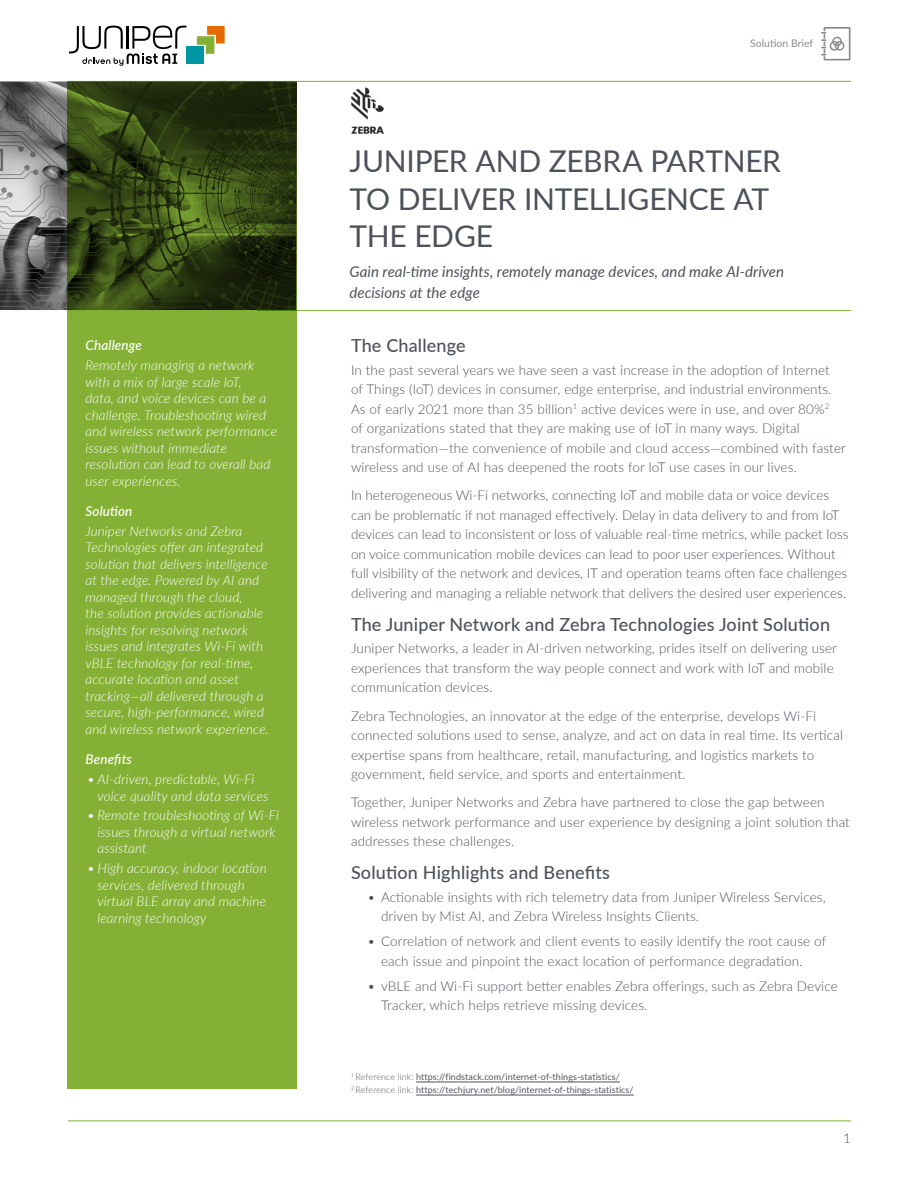
<style>
.page{position:relative;width:918px;height:1188px;background:#fff}
.page>*{position:absolute;margin:0;border:0;box-sizing:border-box;transform-origin:0 0}
.t1{font:30px/37.5px "Lato";letter-spacing:-.01em;color:#4d525a}
.t2{font:500 18px "Lato";letter-spacing:.01em;color:#4d525a}
.Subtitle{font:italic 15px/21px "Lato";letter-spacing:.005em;color:#4d525a}
.t3{font:300 13.5px/19.5px "Lato";letter-spacing:.01em;color:#4d525a}
.Sidebar_text{font:italic 300 13.5px/16.5px "Lato";letter-spacing:.01em;color:#fff}
.Sidebar_head{font:italic 500 13.5px "Lato";letter-spacing:.01em;color:#fff}
.t4{font:10.5px "Lato";color:#898d90}
.Footnote{font:9px "Lato";letter-spacing:.01em;color:#4d525a}
.s1{font-weight:300}
</style>
<div class="page">
<img style="left:0;top:82px;width:68px;height:228px">
<hr style="left:68px;top:81px;width:783px;height:1px;background:#84b135">
<hr style="left:257px;top:310px;width:594px;height:1px;background:#84b135">
<svg style="left:68px;top:81px;width:229px;height:1008px;background:#70972d"></svg>
<hr style="left:68px;top:1120px;width:783px;height:1px;background:#84b135">
<svg style="left:821px;top:27px;width:29px;height:33px"></svg>
<svg style="left:197px;top:26px;width:28px;height:28px"></svg>
<div style="left:187px;top:46px;width:17px;height:18px;background:#0096a4"></div>
<svg style="left:69px;top:26px;width:117px;height:40px"></svg>
<img style="left:351px;top:87px;width:33px;height:47px">
<hr style="left:416px;top:1082px;width:204px;height:1px;background:#4d525a">
<hr style="left:416px;top:1095px;width:218px;height:1px;background:#4d525a">
<p class="Sidebar_head" style="left:86px;top:336px;width:58px">Challenge</p>
<p class="Sidebar_text" style="left:86px;top:356px;width:193px">Remotely managing a network with a mix of large scale IoT,<br>data, and voice devices can be a challenge. Troubleshooting wired and wireless network performance issues without immediate resolution can lead to overall bad user experiences.</p>
<p class="Sidebar_head" style="left:86px;top:502px;width:48px">Solution</p>
<p class="Sidebar_text" style="left:86px;top:522px;width:185px">Juniper Networks and Zebra<br>Technologies offer an integrated solution that delivers intelligence at the edge. Powered by AI and managed through the cloud,<br>the solution provides actionable insights for resolving network issues and integrates Wi-Fi with vBLE technology for real-time, accurate location and asset tracking—all delivered through a secure, high-performance, wired and wireless network experience.</p>
<p class="Sidebar_head" style="left:86px;top:750px;width:48px">Benefits</p>
<p class="Sidebar_text" style="left:98px;top:771px;width:172px;text-indent:-10px">• AI-driven, predictable, Wi-Fi voice quality and data services</p>
<p class="Sidebar_text" style="left:98px;top:807px;width:183px;text-indent:-10px">• Remote troubleshooting of Wi-Fi issues through a virtual network assistant</p>
<p class="Sidebar_text" style="left:98px;top:860px;width:171px;text-indent:-10px">• High accuracy, indoor location services, delivered through virtual BLE array and machine learning technology</p>
<p class="t4" style="left:750px;top:36px;width:65px">Solution Brief</p>
<p class="t1" style="left:349px;top:142px;width:433px">JUNIPER AND ZEBRA PARTNER<br>TO DELIVER INTELLIGENCE AT<br>THE EDGE</p>
<p class="Subtitle" style="left:349px;top:260px;width:436px">Gain real-time insights, remotely manage devices, and make AI-driven decisions at the edge</p>
<h1 class="t2" style="left:351px;top:332px;width:116px">The Challenge</h1>
<p class="t3" style="left:351px;top:360px;width:496px">In the past several years we have seen a vast increase in the adoption of Internet<br>of Things (IoT) devices in consumer, edge enterprise, and industrial environments.<br>As of early 2021 more than 35 billion<sup>1</sup> active devices were in use, and over 80%<sup>2<br></sup>of organizations stated that they are making use of IoT in many ways. Digital transformation—the convenience of mobile and cloud access—combined with faster wireless and use of AI has deepened the roots for IoT use cases in our lives.</p>
<p class="t3" style="left:351px;top:485px;width:499px">In heterogeneous Wi-Fi networks, connecting IoT and mobile data or voice devices can be problematic if not managed effectively. Delay in data delivery to and from IoT devices can lead to inconsistent or loss of valuable real-time metrics, while packet loss on voice communication mobile devices can lead to poor user experiences. Without full visibility of the network and devices, IT and operation teams often face challenges delivering and managing a reliable network that delivers the desired user experiences.</p>
<h1 class="t2" style="left:351px;top:611px;width:481px">The Juniper Network and Zebra Technologies Joint Solution</h1>
<p class="t3" style="left:351px;top:638px;width:488px">Juniper Networks, a leader in AI-driven networking, prides itself on delivering user experiences that transform the way people connect and work with IoT and mobile communication devices.</p>
<p class="t3" style="left:351px;top:706px;width:494px">Zebra Technologies, an innovator at the edge of the enterprise, develops Wi-Fi connected solutions used to sense, analyze, and act on data in real time. Its vertical expertise spans from healthcare, retail, manufacturing, and logistics markets to government, field service, and sports and entertainment.</p>
<p class="t3" style="left:351px;top:792px;width:500px">Together, Juniper Networks and Zebra have partnered to close the gap between wireless network performance and user experience by designing a joint solution that addresses these challenges.</p>
<h1 class="t2" style="left:351px;top:860px;width:261px">Solution Highlights and Benefits</h1>
<p class="t3" style="left:381px;top:887px;width:446px;text-indent:-14px">• Actionable insights with rich telemetry data from Juniper Wireless Services, driven by Mist AI, and Zebra Wireless Insights Clients.</p>
<p class="t3" style="left:381px;top:931px;width:447px;text-indent:-14px">• Correlation of network and client events to easily identify the root cause of each issue and pinpoint the exact location of performance degradation.</p>
<p class="t3" style="left:381px;top:976px;width:458px;text-indent:-14px">• vBLE and Wi-Fi support better enables Zebra offerings, such as Zebra Device<br>Tracker, which helps retrieve missing devices.</p>
<p class="Footnote" style="left:351px;top:1070px;width:270px"><sup>1</sup> <span class="s1">Reference link:</span> https://findstack.com/internet-of-things-statistics/</p>
<p class="Footnote" style="left:351px;top:1083px;width:284px"><sup>2</sup> <span class="s1">Reference link:</span> https://techjury.net/blog/internet-of-things-statistics/</p>
<p class="t3" style="left:843px;top:1128px;width:9px">1</p>
</div>
